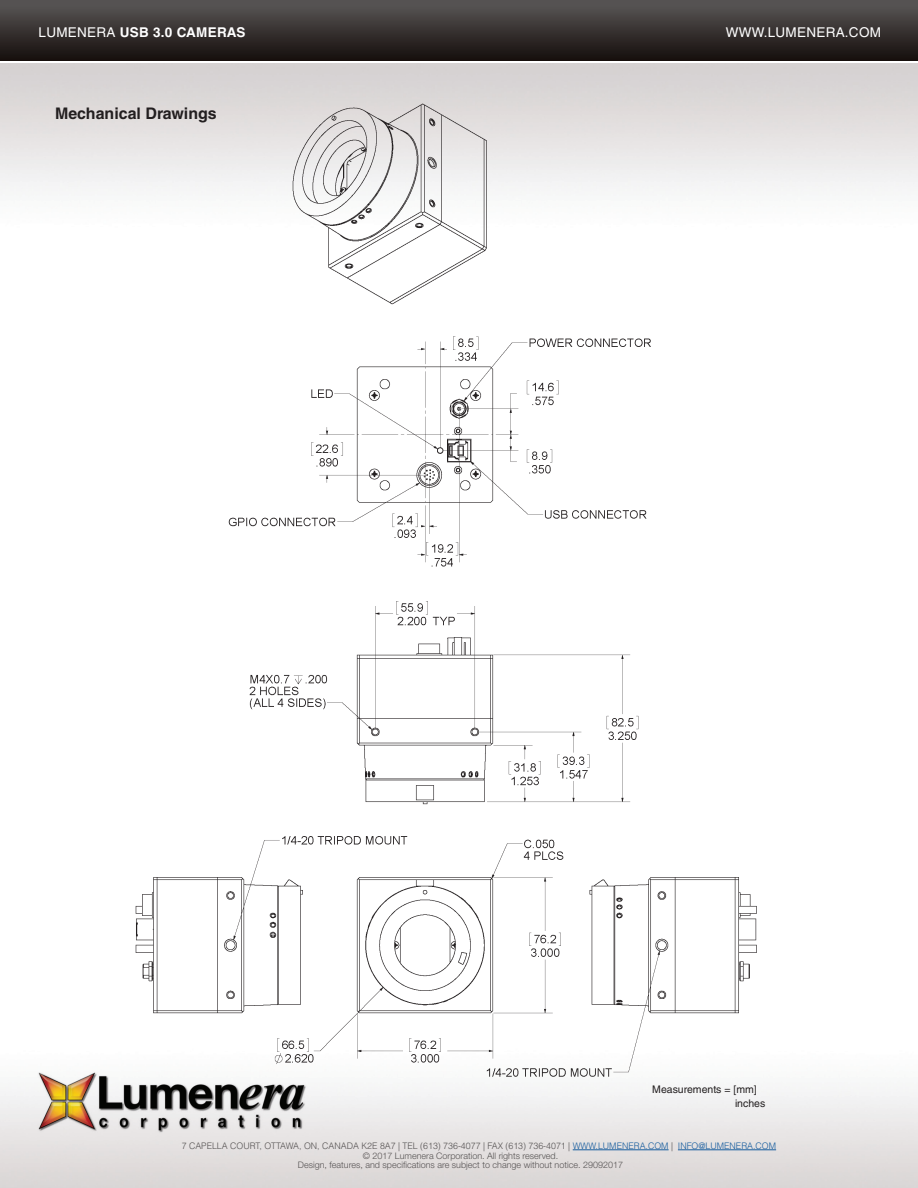
<style>
.page{position:relative;width:918px;height:1188px;background:#fff}
.page>*{position:absolute;margin:0;border:0;box-sizing:border-box;transform-origin:0 0}
.Body_HEADING{font:700 15.9px "Helvetica LT Std";color:#231f20}
.t1{font:700 13.5px "Helvetica LT Std";letter-spacing:.02em;color:#fff}
.t2{font:13.5px "Helvetica LT Std";letter-spacing:.02em;color:#fff}
.t3{font:10.5px "Helvetica LT Std";color:#231f20}
.t4{font:300 9px/9px "Helvetica Neue LT Std";color:#575454;text-align:center}
.t5{font:300 9px "Helvetica LT Std";color:#555252}
.s1{font-weight:400}
.s2{color:#175d9e}
</style>
<div class="page">
<div style="left:0;top:0;width:918px;height:60px;background:linear-gradient(to bottom,#5b5858,#17100e)"></div>
<img style="left:0;top:1072px;width:918px;height:116px">
<hr style="left:573px;top:1150px;width:96px;height:1px;background:#175d9e">
<hr style="left:678px;top:1150px;width:98px;height:1px;background:#175d9e">
<img style="left:117px;top:75px;width:662px;height:1023px">
<h2 class="t1" style="left:39px;top:24px;width:208px"><span class="s1">LUMENERA</span> USB 3.0 CAMERAS</h2>
<h2 class="t2" style="left:726px;top:24px;width:157px">WWW.LUMENERA.COM</h2>
<p class="Body_HEADING" style="left:55px;top:104px;width:163px">Mechanical Drawings</p>
<p class="t3" style="left:652px;top:1083px;width:106px">Measurements = [mm]</p>
<p class="t3" style="left:735px;top:1098px;width:32px">inches</p>
<p class="t5" style="left:182px;top:1140px;width:596px">7 CAPELLA COURT, OTTAWA, ON, CANADA K2E 8A7 | TEL (613) 736-4077 | FAX (613) 736-4071 | <span class="s2">WWW.LUMENERA.COM</span> | <span class="s2">INFO@LUMENERA.COM</span></p>
<p class="t4" style="left:298px;top:1152px;width:327px">© 2017 Lumenera Corporation. All rights reserved.<br>Design, features, and specifications are subject to change without notice. 29092017</p>
</div>
